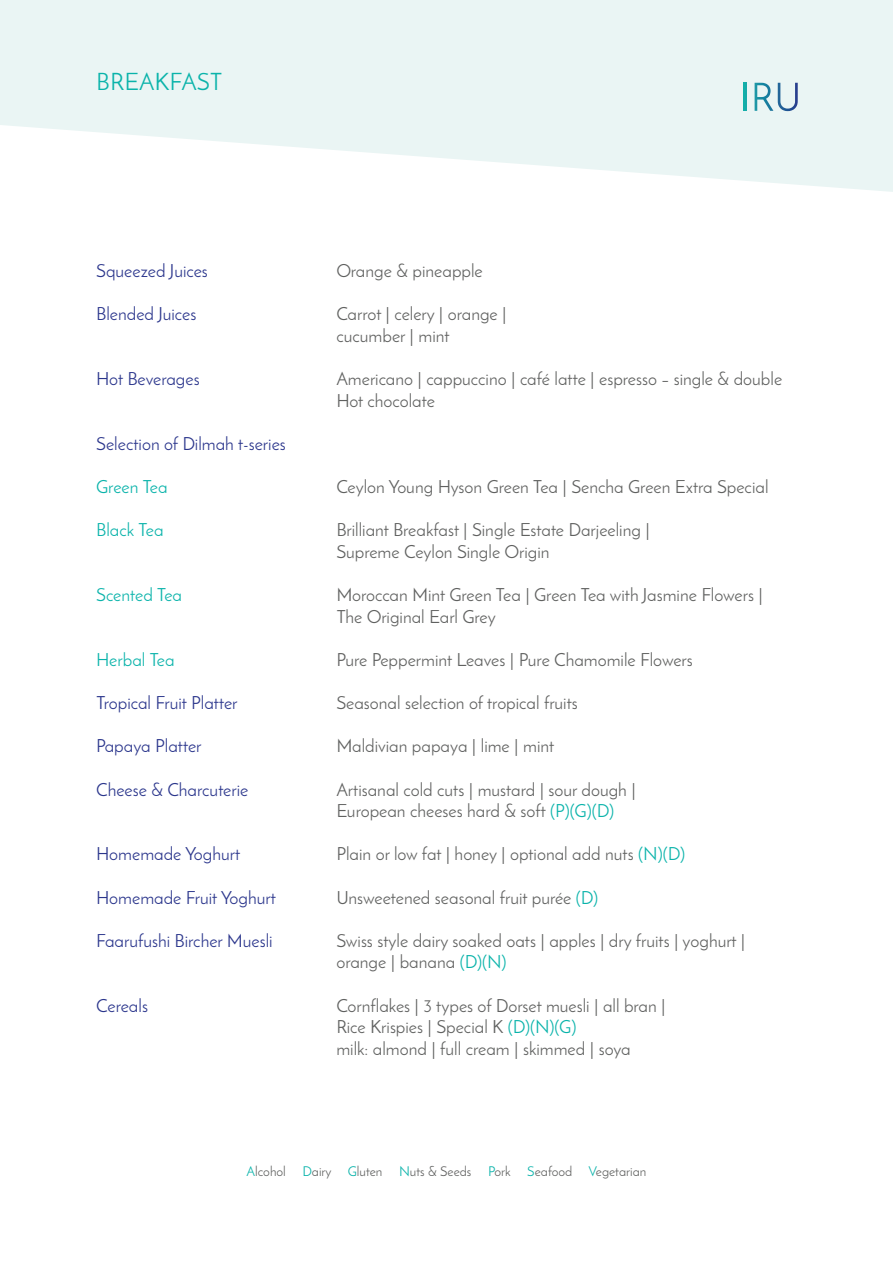
<style>
.page{position:relative;width:893px;height:1263px;background:#fff}
.page>*{position:absolute;margin:0;border:0;box-sizing:border-box;transform-origin:0 0}
.t1{font:23.85px "Josefin Sans";color:#0ab3aa}
.t2{font:18px/21.6px "Josefin Sans";color:#606160}
.t3{font:18px "Josefin Sans";color:#2b368c}
.t4{font:18px "Josefin Sans";color:#0ab3aa}
.t5{font:13.5px "Josefin Sans";color:#606160}
.s1{color:#0ab3aa}
</style>
<div class="page">
<svg style="left:0;top:0;width:893px;height:192px;fill:#eaf5f4"></svg>
<hr style="left:744px;top:83px;width:3px;height:28px;background:#15aca9">
<svg style="left:755px;top:83px;width:43px;height:28px"></svg>
<h1 class="t1" style="left:96px;top:67px;width:128px">BREAKFAST</h1>
<p class="t3" style="left:96px;top:260px;width:113px">Squeezed Juices</p>
<p class="t3" style="left:96px;top:303px;width:102px">Blended Juices</p>
<p class="t3" style="left:96px;top:368px;width:105px">Hot Beverages</p>
<p class="t3" style="left:96px;top:433px;width:191px">Selection of Dilmah t-series</p>
<p class="t4" style="left:96px;top:476px;width:73px">Green Tea</p>
<p class="t4" style="left:96px;top:519px;width:69px">Black Tea</p>
<p class="t4" style="left:96px;top:584px;width:87px">Scented Tea</p>
<p class="t4" style="left:96px;top:649px;width:80px">Herbal Tea</p>
<p class="t3" style="left:96px;top:692px;width:143px">Tropical Fruit Platter</p>
<p class="t3" style="left:96px;top:735px;width:107px">Papaya Platter</p>
<p class="t3" style="left:96px;top:778px;width:154px">Cheese &amp; Charcuterie</p>
<p class="t3" style="left:96px;top:843px;width:145px">Homemade Yoghurt</p>
<p class="t3" style="left:96px;top:886px;width:181px">Homemade Fruit Yoghurt</p>
<p class="t3" style="left:96px;top:929px;width:178px">Faarufushi Bircher Muesli</p>
<p class="t3" style="left:96px;top:994px;width:53px">Cereals</p>
<p class="t2" style="left:336px;top:260px;width:148px">Orange &amp; pineapple</p>
<p class="t2" style="left:336px;top:303px;width:172px">Carrot | celery | orange | cucumber | mint</p>
<p class="t2" style="left:336px;top:368px;width:447px">Americano | cappuccino | café latte | espresso – single &amp; double<br>Hot chocolate</p>
<p class="t2" style="left:336px;top:476px;width:434px">Ceylon Young Hyson Green Tea | Sencha Green Extra Special</p>
<p class="t2" style="left:336px;top:519px;width:315px">Brilliant Breakfast | Single Estate Darjeeling |<br>Supreme Ceylon Single Origin</p>
<p class="t2" style="left:336px;top:584px;width:428px">Moroccan Mint Green Tea | Green Tea with Jasmine Flowers |<br>The Original Earl Grey</p>
<p class="t2" style="left:336px;top:649px;width:358px">Pure Peppermint Leaves | Pure Chamomile Flowers</p>
<p class="t2" style="left:336px;top:692px;width:243px">Seasonal selection of tropical fruits</p>
<p class="t2" style="left:336px;top:735px;width:219px">Maldivian papaya | lime | mint</p>
<p class="t2" style="left:336px;top:778px;width:301px">Artisanal cold cuts | mustard | sour dough |<br>European cheeses hard &amp; soft <span class="s1">(P)(G)(D)</span></p>
<p class="t2" style="left:336px;top:843px;width:350px">Plain or low fat | honey | optional add nuts <span class="s1">(N)(D)</span></p>
<p class="t2" style="left:336px;top:886px;width:263px">Unsweetened seasonal fruit purée <span class="s1">(D)</span></p>
<p class="t2" style="left:336px;top:929px;width:410px">Swiss style dairy soaked oats | apples | dry fruits | yoghurt | orange | banana <span class="s1">(D)(N)</span></p>
<p class="t2" style="left:336px;top:994px;width:331px">Cornflakes | 3 types of Dorset muesli | all bran |<br>Rice Krispies | Special K <span class="s1">(D)(N)(G)<br></span>milk: almond | full cream | skimmed | soya</p>
<p class="t5" style="left:247px;top:1163px;width:401px"><span class="s1">A</span>lcohol <span class="s1">D</span>airy <span class="s1">G</span>luten <span class="s1">N</span>uts &amp; Seeds <span class="s1">P</span>ork <span class="s1">S</span>eafood <span class="s1">V</span>egetarian</p>
</div>
